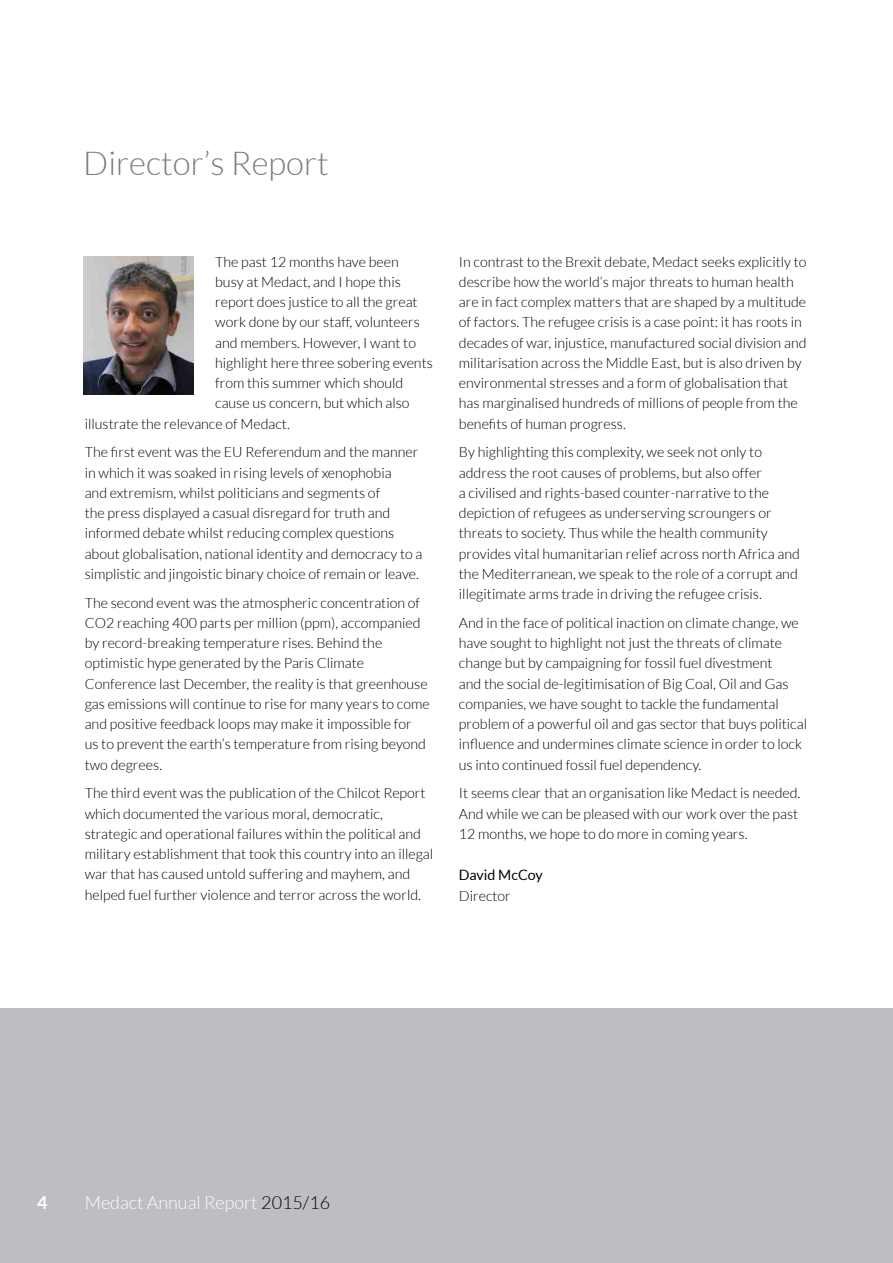
<style>
.page{position:relative;width:893px;height:1263px;background:#fff}
.page>*{position:absolute;margin:0;border:0;box-sizing:border-box;transform-origin:0 0}
.include_in_toc{font:300 33px "Lato";color:#7c7b81}
.t1{font:300 18px "Lato";color:#fff}
.t2{font:700 18px "Lato";color:#fff}
.body_text{font:300 14.25px/20.2px "Lato";color:#000}
.body_text-2{font:14.25px/20.2px "Lato";color:#000}
.s1{font-weight:300}
.s2{color:#000}
</style>
<div class="page">
<div style="left:0;top:1008px;width:893px;height:255px;background:#bebdc2"></div>
<img style="left:83px;top:257px;width:111px;height:138px">
<p class="include_in_toc" style="left:83px;top:145px;width:247px">Director’s Report</p>
<p class="body_text" style="left:215px;top:251px;width:185px">The past 12 months have been</p>
<p class="body_text" style="left:215px;top:272px;width:187px">busy at Medact, and I hope this</p>
<p class="body_text" style="left:215px;top:292px;width:204px">report does justice to all the great</p>
<p class="body_text" style="left:215px;top:312px;width:206px">work done by our staff, volunteers</p>
<p class="body_text" style="left:215px;top:332px;width:202px">and members. However, I want to</p>
<p class="body_text" style="left:215px;top:353px;width:219px">highlight here three sobering events</p>
<p class="body_text" style="left:215px;top:373px;width:190px">from this summer which should</p>
<p class="body_text" style="left:215px;top:393px;width:196px">cause us concern, but which also</p>
<p class="body_text" style="left:85px;top:413px;width:207px">illustrate the relevance of Medact.</p>
<p class="body_text" style="left:85px;top:442px;width:339px">The first event was the EU Referendum and the manner in which it was soaked in rising levels of xenophobia<br>and extremism, whilst politicians and segments of<br>the press displayed a casual disregard for truth and informed debate whilst reducing complex questions about globalisation, national identity and democracy to a simplistic and jingoistic binary choice of remain or leave.</p>
<p class="body_text" style="left:85px;top:592px;width:346px">The second event was the atmospheric concentration of CO2 reaching 400 parts per million (ppm), accompanied by record-breaking temperature rises. Behind the optimistic hype generated by the Paris Climate Conference last December, the reality is that greenhouse gas emissions will continue to rise for many years to come and positive feedback loops may make it impossible for<br>us to prevent the earth’s temperature from rising beyond two degrees.</p>
<p class="body_text" style="left:85px;top:783px;width:350px">The third event was the publication of the Chilcot Report which documented the various moral, democratic, strategic and operational failures within the political and military establishment that took this country into an illegal war that has caused untold suffering and mayhem, and helped fuel further violence and terror across the world.</p>
<p class="body_text" style="left:459px;top:251px;width:349px">In contrast to the Brexit debate, Medact seeks explicitly to describe how the world’s major threats to human health are in fact complex matters that are shaped by a multitude of factors. The refugee crisis is a case point: it has roots in decades of war, injustice, manufactured social division and militarisation across the Middle East, but is also driven by environmental stresses and a form of globalisation that has marginalised hundreds of millions of people from the benefits of human progress.</p>
<p class="body_text" style="left:459px;top:442px;width:342px">By highlighting this complexity, we seek not only to address the root causes of problems, but also offer<br>a civilised and rights-based counter-narrative to the depiction of refugees as underserving scroungers or threats to society. Thus while the health community provides vital humanitarian relief across north Africa and the Mediterranean, we speak to the role of a corrupt and illegitimate arms trade in driving the refugee crisis.</p>
<p class="body_text" style="left:459px;top:613px;width:350px">And in the face of political inaction on climate change, we have sought to highlight not just the threats of climate change but by campaigning for fossil fuel divestment<br>and the social de-legitimisation of Big Coal, Oil and Gas companies, we have sought to tackle the fundamental problem of a powerful oil and gas sector that buys political influence and undermines climate science in order to lock us into continued fossil fuel dependency.</p>
<p class="body_text" style="left:459px;top:783px;width:343px">It seems clear that an organisation like Medact is needed.<br>And while we can be pleased with our work over the past<br>12 months, we hope to do more in coming years.</p>
<p class="body_text-2" style="left:459px;top:865px;width:85px">David McCoy<br><span class="s1">Director</span></p>
<p class="t2" style="left:37px;top:1192px;width:12px">4</p>
<p class="t1" style="left:85px;top:1193px;width:247px">Medact Annual Report <span class="s2">2015/16</span></p>
</div>
